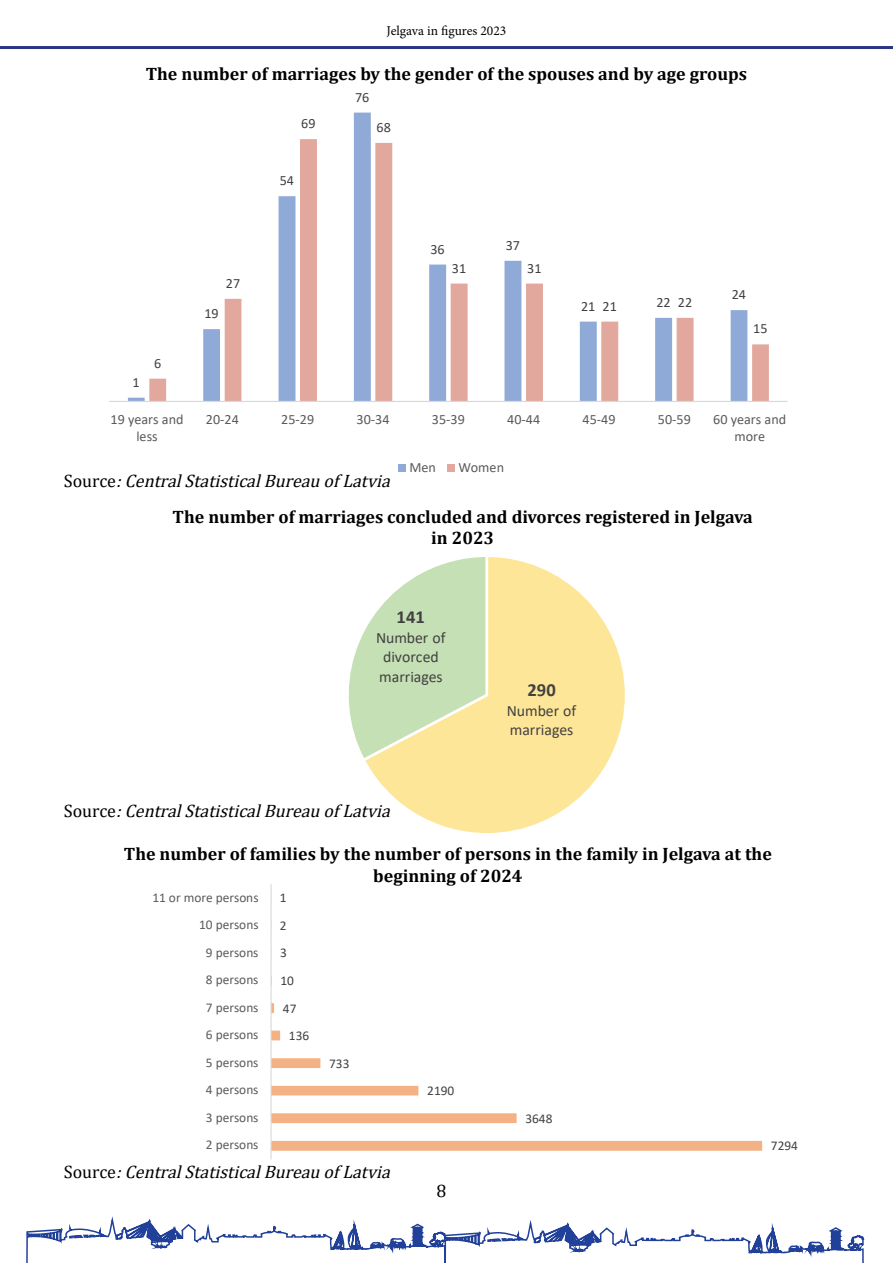
<style>
.page{position:relative;width:893px;height:1263px;background:#fff}
.page>*{position:absolute;margin:0;border:0;box-sizing:border-box;transform-origin:0 0}
.t1{font:700 18.45px "Calibri";letter-spacing:.005em;color:#414141}
.t2{font:700 18px/21.6px "Cambria";color:#000;text-align:center}
.t3{font:italic 18px "Cambria";color:#000}
.t4{font:18px "Cambria";color:#000}
.t5{font:15.75px/19.2px "Calibri";color:#414141}
.t6{font:14.1px/17.2px "Calibri";color:#595a5a;text-align:center}
.t7{font:14.1px "Calibri";color:#414141}
.t8{font:13.5px "Minion Pro";color:#000}
.t9{font:13.35px "Calibri";color:#595a5a}
.t10{font:13.35px "Calibri";color:#414141}
.s1{font-style:normal}
</style>
<div class="page">
<svg style="left:26px;top:1216px;width:839px;height:47px"></svg>
<hr style="left:0;top:46px;width:893px;height:3px;background:#2b3485">
<svg style="left:149px;top:139px;width:620px;height:262px"></svg>
<hr style="left:109px;top:401px;width:678px;height:1px;background:#dad9d9">
<div style="left:398px;top:464px;width:8px;height:8px;background:#90aad8"></div>
<div style="left:447px;top:464px;width:8px;height:8px;background:#e2a89e"></div>
<svg style="left:366px;top:557px;width:259px;height:276px"></svg>
<svg style="left:348px;top:557px;width:141px;height:206px"></svg>
<svg style="left:272px;top:1003px;width:490px;height:148px"></svg>
<hr style="left:270px;top:884px;width:2px;height:275px;background:#dad9d9">
<p class="t8" style="left:387px;top:22px;width:121px">Jelgava in figures 2023</p>
<p class="t2" style="left:146px;top:62px;width:603px">The number of marriages by the gender of the spouses and by age groups</p>
<p class="t7" style="left:355px;top:87px;width:16px">76</p>
<p class="t7" style="left:133px;top:372px;width:9px">1</p>
<p class="t7" style="left:154px;top:353px;width:9px">6</p>
<p class="t7" style="left:204px;top:304px;width:16px">19</p>
<p class="t7" style="left:226px;top:273px;width:16px">27</p>
<p class="t7" style="left:301px;top:114px;width:16px">69</p>
<p class="t7" style="left:377px;top:118px;width:16px">68</p>
<p class="t7" style="left:280px;top:171px;width:16px">54</p>
<p class="t7" style="left:430px;top:239px;width:16px">36</p>
<p class="t7" style="left:506px;top:235px;width:16px">37</p>
<p class="t7" style="left:452px;top:258px;width:16px">31</p>
<p class="t7" style="left:527px;top:258px;width:16px">31</p>
<p class="t7" style="left:581px;top:296px;width:16px">21</p>
<p class="t7" style="left:656px;top:292px;width:16px">22</p>
<p class="t7" style="left:603px;top:296px;width:16px">21</p>
<p class="t7" style="left:678px;top:292px;width:16px">22</p>
<p class="t7" style="left:732px;top:285px;width:16px">24</p>
<p class="t7" style="left:753px;top:319px;width:16px">15</p>
<p class="t6" style="left:111px;top:410px;width:74px">19 years and less</p>
<p class="t6" style="left:206px;top:410px;width:34px">20-24</p>
<p class="t6" style="left:281px;top:410px;width:34px">25-29</p>
<p class="t6" style="left:357px;top:410px;width:34px">30-34</p>
<p class="t6" style="left:432px;top:410px;width:34px">35-39</p>
<p class="t6" style="left:507px;top:410px;width:34px">40-44</p>
<p class="t6" style="left:583px;top:410px;width:34px">45-49</p>
<p class="t6" style="left:658px;top:410px;width:34px">50-59</p>
<p class="t6" style="left:713px;top:410px;width:74px">60 years and more</p>
<p class="t6" style="left:409px;top:459px;width:28px">Men</p>
<p class="t6" style="left:458px;top:459px;width:47px">Women</p>
<p class="t3" style="left:64px;top:470px;width:351px"><span class="s1">S o u r c e</span> :CentralStatisticalBureauofLatvia</p>
<p class="t2" style="left:173px;top:505px;width:582px">The number of marriages concluded and divorces registered in Jelgava in 2023</p>
<p class="t1" style="left:397px;top:604px;width:30px">141</p>
<p class="t5" style="left:376px;top:628px;width:71px">Number of divorced marriages</p>
<p class="t3" style="left:64px;top:800px;width:351px"><span class="s1">S o u r c e</span> :CentralStatisticalBureauofLatvia</p>
<p class="t1" style="left:527px;top:677px;width:30px">290</p>
<p class="t5" style="left:507px;top:701px;width:71px">Number of marriages</p>
<p class="t2" style="left:124px;top:842px;width:649px">The number of families by the number of persons in the family in Jelgava at the beginning of 2024</p>
<p class="t9" style="left:152px;top:888px;width:108px">11 or more persons</p>
<p class="t10" style="left:280px;top:888px;width:8px">1</p>
<p class="t9" style="left:199px;top:915px;width:61px">10 persons</p>
<p class="t10" style="left:280px;top:916px;width:8px">2</p>
<p class="t9" style="left:206px;top:943px;width:54px">9 persons</p>
<p class="t10" style="left:280px;top:944px;width:8px">3</p>
<p class="t9" style="left:206px;top:970px;width:54px">8 persons</p>
<p class="t10" style="left:280px;top:971px;width:15px">10</p>
<p class="t9" style="left:206px;top:998px;width:54px">7 persons</p>
<p class="t10" style="left:283px;top:999px;width:15px">47</p>
<p class="t9" style="left:206px;top:1025px;width:54px">6 persons</p>
<p class="t10" style="left:289px;top:1026px;width:22px">136</p>
<p class="t9" style="left:206px;top:1053px;width:54px">5 persons</p>
<p class="t10" style="left:329px;top:1054px;width:22px">733</p>
<p class="t9" style="left:206px;top:1081px;width:54px">4 persons</p>
<p class="t9" style="left:206px;top:1108px;width:54px">3 persons</p>
<p class="t9" style="left:206px;top:1136px;width:54px">2 persons</p>
<p class="t3" style="left:64px;top:1161px;width:351px"><span class="s1">S o u r c e</span> :CentralStatisticalBureauofLatvia</p>
<p class="t10" style="left:427px;top:1081px;width:29px">2190</p>
<p class="t4" style="left:436px;top:1180px;width:11px">8</p>
<p class="t10" style="left:525px;top:1109px;width:29px">3648</p>
<p class="t10" style="left:771px;top:1136px;width:29px">7294</p>
</div>
